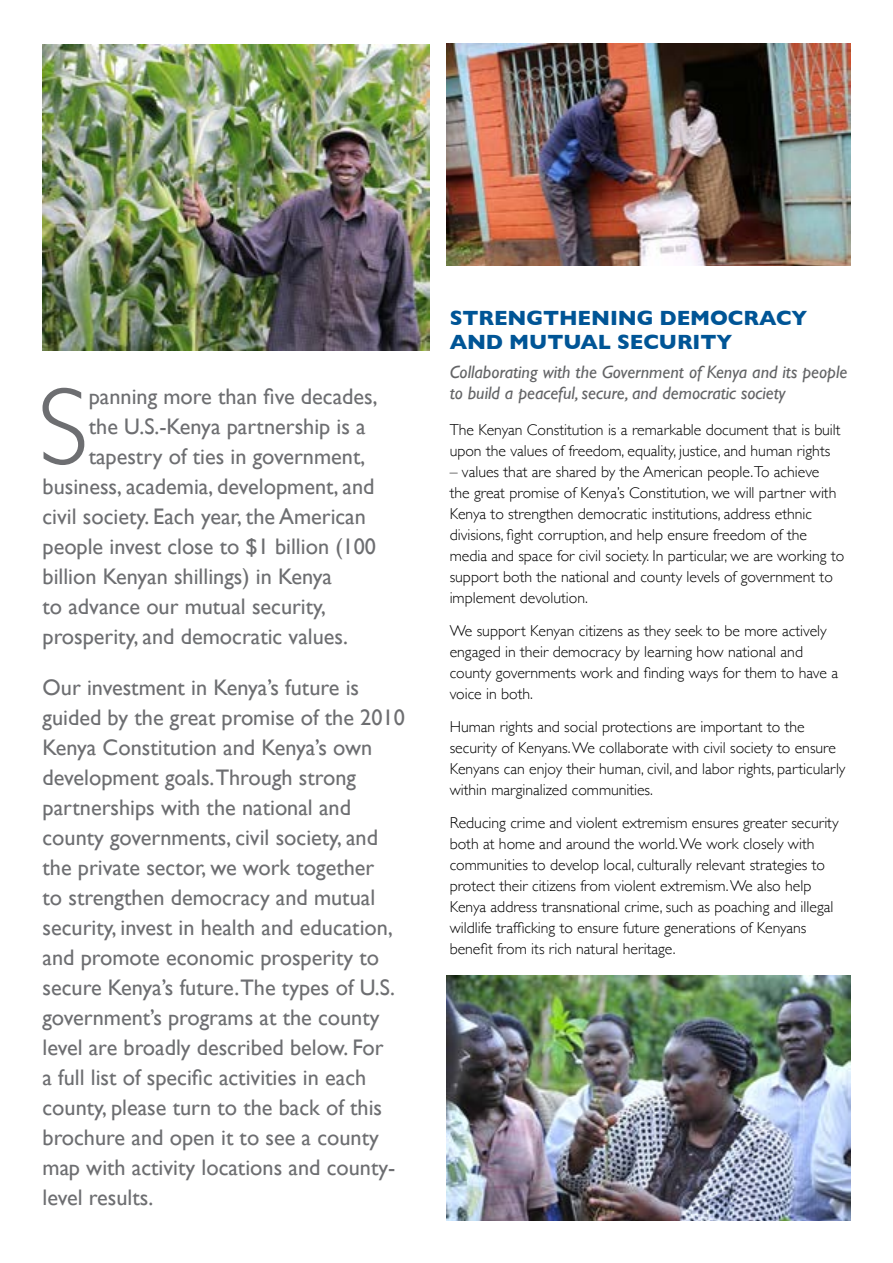
<style>
.page{position:relative;width:893px;height:1263px;background:#fff}
.page>*{position:absolute;margin:0;border:0;box-sizing:border-box;transform-origin:0 0}
.Opener_text{font:300 110.4px "Gill Sans";color:#6d6e71}
.Opener_text-2{font:22.5px/30px "Gill Sans";color:#6d6e71}
.Large_Subhead{font:700 21px/24px "Gill Sans";letter-spacing:-.005em;color:#005596}
.Ital-para_intro{font:italic 18px/21px "Gill Sans";color:#636466}
.Body_Text{font:300 15.75px/21px "Gill Sans";color:#000}
</style>
<div class="page">
<img style="left:43px;top:44px;width:386px;height:306px">
<img style="left:446px;top:44px;width:404px;height:221px">
<img style="left:446px;top:975px;width:404px;height:245px">
<p class="Opener_text" style="left:38px;top:341px;width:53px">S</p>
<p class="Opener_text-2" style="left:89px;top:381px;width:290px">panning more than five decades,</p>
<p class="Opener_text-2" style="left:89px;top:411px;width:278px">the U.S.-Kenya partnership is a</p>
<p class="Opener_text-2" style="left:89px;top:441px;width:278px">tapestry of ties in government,</p>
<p class="Opener_text-2" style="left:43px;top:471px;width:333px">business, academia, development, and</p>
<p class="Opener_text-2" style="left:43px;top:501px;width:325px">civil society. Each year, the American</p>
<p class="Opener_text-2" style="left:43px;top:531px;width:335px">people invest close to $1 billion (100</p>
<p class="Opener_text-2" style="left:43px;top:561px;width:291px">billion Kenyan shillings) in Kenya</p>
<p class="Opener_text-2" style="left:43px;top:591px;width:285px">to advance our mutual security,</p>
<p class="Opener_text-2" style="left:43px;top:621px;width:307px">prosperity, and democratic values.</p>
<p class="Opener_text-2" style="left:43px;top:672px;width:364px">Our investment in Kenya’s future is guided by the great promise of the 2010<br>Kenya Constitution and Kenya’s own development goals.Through strong partnerships with the national and county governments, civil society, and the private sector, we work together<br>to strengthen democracy and mutual security, invest in health and education, and promote economic prosperity to secure Kenya’s future.The types of U.S. government’s programs at the county level are broadly described below. For<br>a full list of specific activities in each county, please turn to the back of this brochure and open it to see a county map with activity locations and county&shy;level results.</p>
<p class="Large_Subhead" style="left:450px;top:305px;width:359px">STRENGTHENING DEMOCRACY<br>AND MUTUAL SECURITY</p>
<p class="Ital-para_intro" style="left:450px;top:362px;width:399px">Collaborating with the Government of Kenya and its people to build a peaceful, secure, and democratic society</p>
<p class="Body_Text" style="left:450px;top:419px;width:392px">The Kenyan Constitution is a remarkable document that is built upon the values of freedom, equality, justice, and human rights</p>
<p class="Body_Text" style="left:450px;top:461px;width:396px">– values that are shared by the American people.To achieve<br>the great promise of Kenya’s Constitution, we will partner with Kenya to strengthen democratic institutions, address ethnic divisions, fight corruption, and help ensure freedom of the media and space for civil society. In particular, we are working to support both the national and county levels of government to implement devolution.</p>
<p class="Body_Text" style="left:450px;top:620px;width:390px">We support Kenyan citizens as they seek to be more actively engaged in their democracy by learning how national and county governments work and finding ways for them to have a voice in both.</p>
<p class="Body_Text" style="left:450px;top:716px;width:397px">Human rights and social protections are important to the security of Kenyans. We collaborate with civil society to ensure Kenyans can enjoy their human, civil, and labor rights, particularly within marginalized communities.</p>
<p class="Body_Text" style="left:450px;top:812px;width:390px">Reducing crime and violent extremism ensures greater security both at home and around the world. We work closely with communities to develop local, culturally relevant strategies to protect their citizens from violent extremism. We also help Kenya address transnational crime, such as poaching and illegal wildlife trafficking to ensure future generations of Kenyans benefit from its rich natural heritage.</p>
</div>
